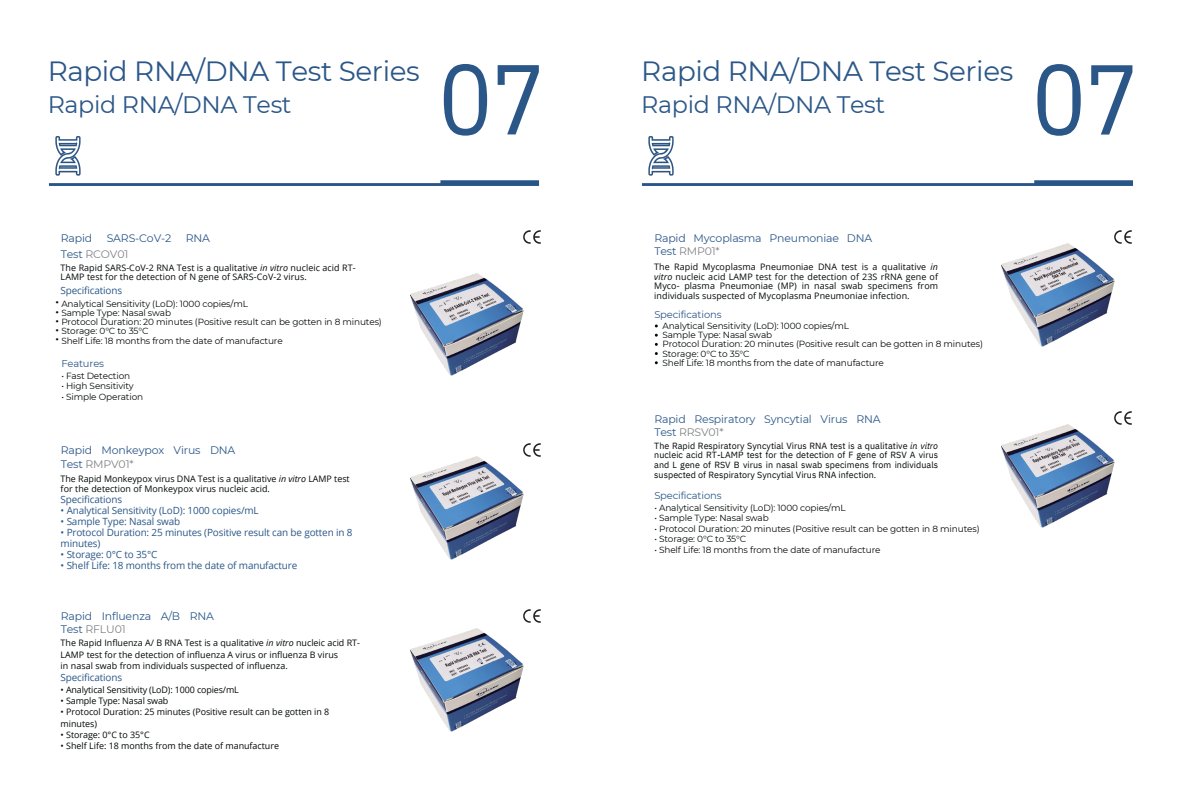
<style>
.page{position:relative;width:1182px;height:802px;background:#fff}
.page>*{position:absolute;margin:0;border:0;box-sizing:border-box;transform-origin:0 0}
.t1{font:99.22px "IBM Plex Sans Cond";color:#2b5788}
.t2{font:27.79px "Montserrat";letter-spacing:-.015em;color:#2b5788}
.t3{font:23.8px "Montserrat";letter-spacing:-.015em;color:#2b5788}
.t4{font:10.92px/12.9px "Montserrat";letter-spacing:-.015em;color:#2b5788}
.t5{font:10.92px "Montserrat";letter-spacing:-.015em;color:#808285}
.t6{font:9.9px/11px "Open Sans";letter-spacing:-.015em;color:#2b5788}
.t7{font:9.9px "Montserrat";letter-spacing:-.015em;color:#2b5788}
.t8{font:8.92px/9.7px "Open Sans";color:#050909}
.t9{font:8.92px "Montserrat";letter-spacing:-.015em;color:#050909}
.t10{font:8.92px/9.2px "IBM Plex Sans";letter-spacing:.005em;color:#050909;text-align:justify}
.s1{color:#2b5788}
.s2{font-style:italic}
.s3{color:#808285}
</style>
<div class="page">
<img style="left:642px;top:136px;width:491px;height:50px">
<img style="left:1114px;top:230px;width:18px;height:14px">
<img style="left:1114px;top:411px;width:18px;height:14px">
<img style="left:1001px;top:244px;width:113px;height:102px">
<img style="left:1001px;top:424px;width:113px;height:103px">
<img style="left:49px;top:136px;width:490px;height:50px">
<img style="left:523px;top:230px;width:18px;height:14px">
<img style="left:523px;top:443px;width:18px;height:14px">
<img style="left:523px;top:609px;width:18px;height:14px">
<img style="left:411px;top:457px;width:112px;height:102px">
<img style="left:411px;top:628px;width:112px;height:103px">
<img style="left:411px;top:273px;width:112px;height:102px">
<svg style="left:477px;top:287px;width:9px;height:5px"></svg>
<p class="t2" style="left:48px;top:54px;width:373px">Rapid RNA/DNA Test Series</p>
<p class="t2" style="left:641px;top:54px;width:373px">Rapid RNA/DNA Test Series</p>
<p class="t3" style="left:48px;top:90px;width:245px">Rapid RNA/DNA Test</p>
<p class="t3" style="left:641px;top:90px;width:245px">Rapid RNA/DNA Test</p>
<p class="t1" style="left:438px;top:33px;width:108px">07</p>
<p class="t1" style="left:1032px;top:33px;width:108px">07</p>
<h3 class="t4" style="left:61px;top:232px;width:33px">Rapid</h3>
<h3 class="t4" style="left:107px;top:232px;width:66px">SARS-CoV-2</h3>
<h3 class="t4" style="left:186px;top:232px;width:26px">RNA</h3>
<h3 class="t5" style="left:61px;top:248px;width:69px"><span class="s1">Test</span> RCOV01</h3>
<p class="t8" style="left:61px;top:262px;width:296px">The Rapid SARS-CoV-2 RNA Test is a qualitative <span class="s2">in vitro</span> nucleic acid RT-<br>LAMP test for the detection of N gene of SARS-CoV-2 virus.</p>
<p class="t6" style="left:61px;top:285px;width:63px">Specifications</p>
<p class="t9" style="left:61px;top:298px;width:188px">Analytical Sensitivity (LoD): 1000 copies/mL</p>
<h3 class="t9" style="left:61px;top:307px;width:111px">Sample Type: Nasal swab</h3>
<p class="t9" style="left:61px;top:316px;width:322px">Protocol Duration: 20 minutes (Positive result can be gotten in 8 minutes)</p>
<p class="t9" style="left:61px;top:326px;width:89px">Storage: 0°C to 35°C</p>
<h3 class="t9" style="left:61px;top:335px;width:223px">Shelf Life: 18 months from the date of manufacture</h3>
<p class="t7" style="left:61px;top:357px;width:44px">Features</p>
<p class="t9" style="left:61px;top:370px;width:70px">• Fast Detection</p>
<p class="t9" style="left:61px;top:380px;width:74px">• High Sensitivity</p>
<p class="t9" style="left:61px;top:391px;width:83px">• Simple Operation</p>
<p class="t10" style="left:55px;top:297px;width:5px">• • • • •</p>
<p class="t4" style="left:61px;top:444px;width:176px;line-height:13.4px">Rapid Monkeypox Virus DNA<br>Test <span class="s3">RMPV01*</span></p>
<p class="t8" style="left:61px;top:474px;width:290px;line-height:10px">The Rapid Monkeypox virus DNA Test is a qualitative <span class="s2">in vitro</span> LAMP test for the detection of Monkeypox virus nucleic acid.</p>
<p class="t6" style="left:61px;top:493px;width:63px">Specifications</p>
<p class="t6" style="left:61px;top:504px;width:199px">• Analytical Sensitivity (LoD): 1000 copies/mL</p>
<p class="t6" style="left:61px;top:515px;width:121px">• Sample Type: Nasal swab</p>
<p class="t6" style="left:61px;top:526px;width:293px">• Protocol Duration: 25 minutes (Positive result can be gotten in 8 minutes)</p>
<p class="t6" style="left:61px;top:548px;width:98px">• Storage: 0°C to 35°C</p>
<p class="t6" style="left:61px;top:559px;width:238px">• Shelf Life: 18 months from the date of manufacture</p>
<h3 class="t4" style="left:61px;top:610px;width:155px">Rapid Influenza A/B RNA<br>Test <span class="s3">RFLU01</span></h3>
<p class="t8" style="left:61px;top:637px;width:301px;line-height:11.3px">The Rapid Influenza A/ B RNA Test is a qualitative <span class="s2">in vitro</span> nucleic acid RT-<br>LAMP test for the detection of influenza A virus or influenza B virus</p>
<p class="t8" style="left:61px;top:660px;width:228px">in nasal swab from individuals suspected of influenza.</p>
<p class="t6" style="left:61px;top:671px;width:63px">Specifications</p>
<p class="t8" style="left:61px;top:684px;width:180px">• Analytical Sensitivity (LoD): 1000 copies/mL</p>
<p class="t8" style="left:61px;top:695px;width:109px">• Sample Type: Nasal swab</p>
<p class="t8" style="left:61px;top:706px;width:270px;line-height:11.3px">• Protocol Duration: 25 minutes (Positive result can be gotten in 8 minutes)</p>
<p class="t8" style="left:61px;top:729px;width:90px">• Storage: 0°C to 35°C</p>
<h1 class="t8" style="left:61px;top:740px;width:220px">• Shelf Life: 18 months from the date of manufacture</h1>
<p class="t4" style="left:654px;top:231px;width:219px;line-height:13.4px">Rapid Mycoplasma Pneumoniae DNA<br>Test <span class="s3">RMP01*</span></p>
<p class="t8" style="left:654px;top:261px;width:285px;text-align:justify">The Rapid Mycoplasma Pneumoniae DNA test is a qualitative <span class="s2">in vitro</span> nucleic acid LAMP test for the detection of 23S rRNA gene of Myco- plasma Pneumoniae (MP) in nasal swab specimens from individuals suspected of Mycoplasma Pneumoniae infection.</p>
<p class="t7" style="left:654px;top:308px;width:69px">Specifications</p>
<p class="t9" style="left:662px;top:320px;width:188px">Analytical Sensitivity (LoD): 1000 copies/mL</p>
<h3 class="t9" style="left:662px;top:329px;width:111px">Sample Type: Nasal swab</h3>
<p class="t9" style="left:662px;top:338px;width:322px">Protocol Duration: 20 minutes (Positive result can be gotten in 8 minutes)</p>
<h3 class="t9" style="left:662px;top:348px;width:89px">Storage: 0°C to 35°C</h3>
<p class="t9" style="left:662px;top:357px;width:223px">Shelf Life: 18 months from the date of manufacture</p>
<h3 class="t4" style="left:654px;top:412px;width:228px">Rapid Respiratory Syncytial Virus RNA<br>Test <span class="s3">RRSV01*</span></h3>
<h2 class="t10" style="left:654px;top:440px;width:285px;line-height:9.7px">The Rapid Respiratory Syncytial Virus RNA test is a qualitative <span class="s2">in vitro </span>nucleic acid RT-LAMP test for the detection of F gene of RSV A virus and L gene of RSV B virus in nasal swab specimens from individuals suspected of Respiratory Syncytial Virus RNA infection.</h2>
<p class="t7" style="left:654px;top:489px;width:69px">Specifications</p>
<p class="t9" style="left:654px;top:502px;width:193px">• Analytical Sensitivity (LoD): 1000 copies/mL</p>
<p class="t9" style="left:654px;top:512px;width:116px">• Sample Type: Nasal swab</p>
<p class="t9" style="left:654px;top:523px;width:327px">• Protocol Duration: 20 minutes (Positive result can be gotten in 8 minutes)</p>
<p class="t9" style="left:654px;top:533px;width:93px">• Storage: 0°C to 35°C</p>
<p class="t9" style="left:654px;top:544px;width:228px">• Shelf Life: 18 months from the date of manufacture</p>
</div>
